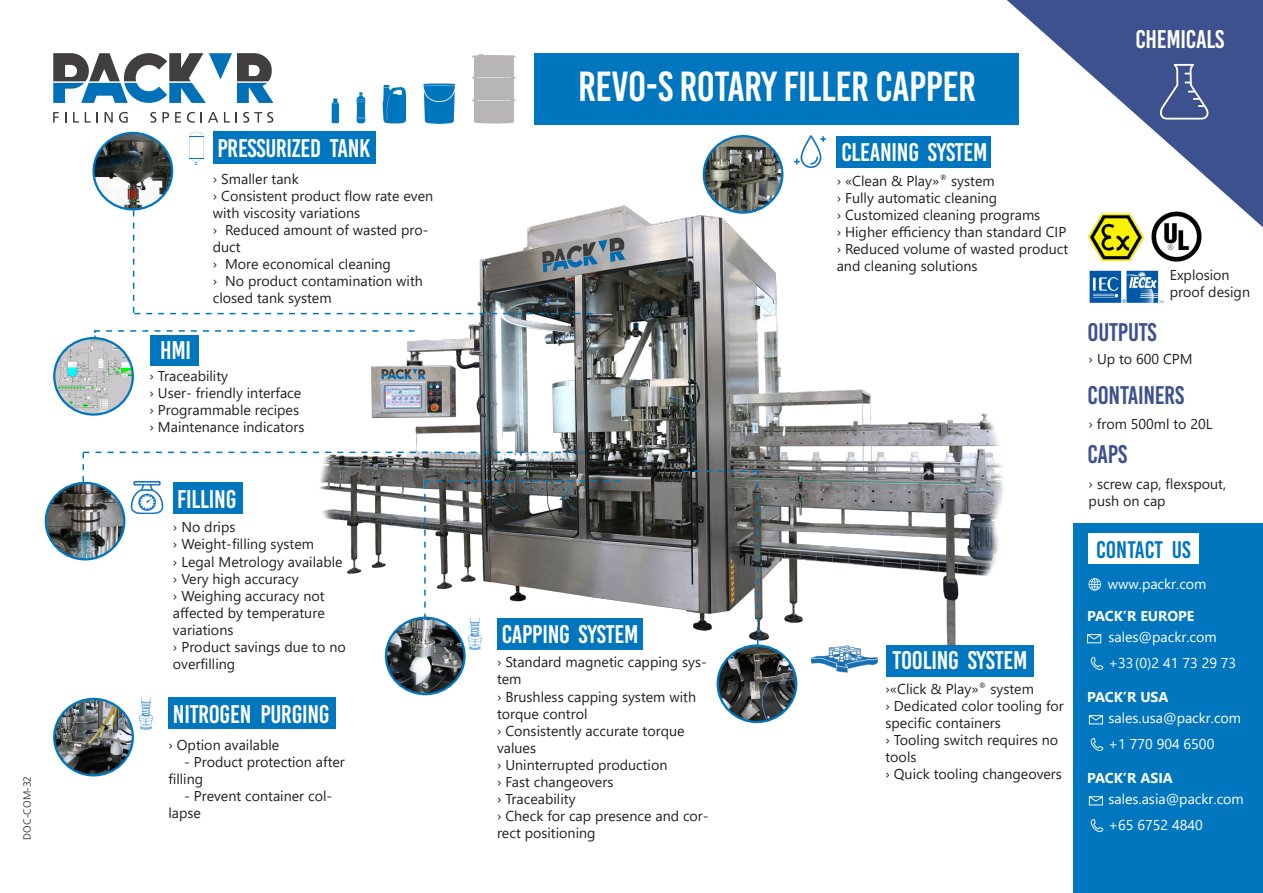
<style>
.page{position:relative;width:1263px;height:893px;background:#fff}
.page>*{position:absolute;margin:0;border:0;box-sizing:border-box;transform-origin:0 0}
.t1{font:42px "Bebas Kai";letter-spacing:-.01em;color:#fff}
.t2{font:25.5px "Bebas Kai";letter-spacing:-.01em;color:#fff}
.t3{font:25.5px "Bebas Kai";letter-spacing:-.01em;color:#3c518e}
.t4{font:24px "Bebas Kai";color:#0076be}
.t5{font:14.25px/17.1px "Segoe UI";color:#231f20}
.t6{font:14.25px "Segoe UI";color:#fff}
.t7{font:700 14.25px "Segoe UI";color:#fff}
.t8{font:300 10.5px "Frutiger";color:#231f20}
</style>
<div class="page">
<img style="left:289px;top:182px;width:714px;height:482px">
<svg style="left:53px;top:53px;width:220px;height:50px"></svg>
<svg style="left:53px;top:112px;width:6px;height:11px"></svg>
<svg style="left:73px;top:112px;width:6px;height:11px"></svg>
<svg style="left:85px;top:112px;width:13px;height:11px"></svg>
<svg style="left:105px;top:112px;width:8px;height:11px"></svg>
<svg style="left:119px;top:112px;width:9px;height:11px"></svg>
<svg style="left:150px;top:112px;width:6px;height:11px"></svg>
<svg style="left:162px;top:112px;width:7px;height:11px"></svg>
<svg style="left:175px;top:112px;width:6px;height:11px"></svg>
<svg style="left:187px;top:112px;width:8px;height:11px"></svg>
<svg style="left:208px;top:112px;width:10px;height:11px"></svg>
<svg style="left:224px;top:112px;width:6px;height:11px"></svg>
<svg style="left:243px;top:112px;width:30px;height:11px"></svg>
<svg style="left:332px;top:98px;width:7px;height:25px"></svg>
<svg style="left:356px;top:92px;width:9px;height:31px"></svg>
<svg style="left:423px;top:84px;width:32px;height:40px"></svg>
<svg style="left:472px;top:54px;width:44px;height:70px;background:#c0bdbe"></svg>
<svg style="left:383px;top:85px;width:23px;height:39px"></svg>
<div style="left:534px;top:53px;width:484px;height:72px;background:#0076be"></div>
<div style="left:1074px;top:524px;width:189px;height:369px;background:#0076be"></div>
<div style="left:1089px;top:534px;width:110px;height:30px;background:#fff"></div>
<svg style="left:1087px;top:634px;width:14px;height:9px"></svg>
<svg style="left:1090px;top:657px;width:13px;height:13px"></svg>
<svg style="left:1089px;top:715px;width:14px;height:9px"></svg>
<svg style="left:1090px;top:738px;width:13px;height:13px"></svg>
<svg style="left:1089px;top:796px;width:14px;height:9px"></svg>
<svg style="left:1090px;top:819px;width:13px;height:13px"></svg>
<svg style="left:1088px;top:578px;width:13px;height:13px"></svg>
<img style="left:794px;top:136px;width:32px;height:32px">
<div style="left:836px;top:136px;width:155px;height:32px;background:#0076be"></div>
<div style="left:497px;top:618px;width:146px;height:32px;background:#0076be"></div>
<img style="left:806px;top:642px;width:76px;height:31px">
<div style="left:886px;top:644px;width:147px;height:32px;background:#0076be"></div>
<svg style="left:189px;top:132px;width:15px;height:33px"></svg>
<div style="left:213px;top:132px;width:163px;height:32px;background:#0076be"></div>
<div style="left:151px;top:335px;width:48px;height:30px;background:#0076be"></div>
<img style="left:704px;top:136px;width:78px;height:77px">
<div style="left:703px;top:135px;width:80px;height:79px;border:2px solid #0076be;border-radius:50%"></div>
<img style="left:94px;top:133px;width:78px;height:76px">
<div style="left:92px;top:132px;width:81px;height:78px;border:2px solid #0076be;border-radius:50%"></div>
<img style="left:386px;top:650px;width:78px;height:44px">
<div style="left:385px;top:617px;width:81px;height:78px;border:2px solid #0076be;border-radius:50%"></div>
<img style="left:718px;top:646px;width:78px;height:76px">
<div style="left:716px;top:644px;width:81px;height:79px;border:2px solid #0076be;border-radius:50%"></div>
<img style="left:54px;top:338px;width:79px;height:75px">
<div style="left:53px;top:337px;width:81px;height:79px;border:2px solid #0076be;border-radius:50%"></div>
<svg style="left:139px;top:697px;width:14px;height:32px"></svg>
<div style="left:169px;top:697px;width:167px;height:32px;background:#0076be"></div>
<img style="left:54px;top:699px;width:79px;height:76px">
<div style="left:53px;top:698px;width:81px;height:78px;border:2px solid #0076be;border-radius:50%"></div>
<img style="left:46px;top:483px;width:36px;height:76px">
<svg style="left:133px;top:210px;width:459px;height:104px"></svg>
<svg style="left:94px;top:330px;width:321px;height:8px"></svg>
<svg style="left:82px;top:452px;width:539px;height:198px"></svg>
<svg style="left:682px;top:470px;width:76px;height:175px"></svg>
<svg style="left:1007px;top:0;width:256px;height:227px"></svg>
<svg style="left:1159px;top:64px;width:50px;height:56px;background:#56689c"></svg>
<img style="left:1089px;top:214px;width:54px;height:46px">
<img style="left:1089px;top:270px;width:75px;height:33px">
<img style="left:1151px;top:211px;width:51px;height:51px">
<p class="t8" style="left:21px;top:840px;width:66px;rotate:-90deg">DOC-COM-32</p>
<p class="t2" style="left:160px;top:337px;width:32px">HMI</p>
<p class="t2" style="left:217px;top:135px;width:154px">PRESSURIZED TANK</p>
<p class="t5" style="left:213px;top:169px;width:87px">› Smaller tank</p>
<p class="t5" style="left:213px;top:186px;width:222px">› Consistent product flow rate even with viscosity variations</p>
<p class="t5" style="left:213px;top:220px;width:217px">› Reduced amount of wasted pro&shy;duct</p>
<p class="t5" style="left:213px;top:254px;width:180px">› More economical cleaning</p>
<p class="t5" style="left:213px;top:271px;width:212px">› No product contamination with closed tank system</p>
<p class="t5" style="left:150px;top:366px;width:80px">› Traceability</p>
<p class="t5" style="left:150px;top:383px;width:153px">› User- friendly interface</p>
<p class="t5" style="left:150px;top:400px;width:151px">› Programmable recipes</p>
<p class="t5" style="left:150px;top:417px;width:156px">› Maintenance indicators</p>
<p class="t2" style="left:177px;top:485px;width:61px">FILLING</p>
<p class="t5" style="left:173px;top:517px;width:64px">› No drips</p>
<p class="t5" style="left:173px;top:535px;width:171px">› Weight-filling system<br>› Legal Metrology available</p>
<p class="t5" style="left:173px;top:569px;width:127px">› Very high accuracy</p>
<p class="t5" style="left:173px;top:586px;width:153px;text-align:justify">› Weighing accuracy not affected by temperature variations</p>
<p class="t5" style="left:173px;top:637px;width:174px">› Product savings due to no overfilling</p>
<p class="t2" style="left:173px;top:700px;width:158px">NITROGEN PURGING</p>
<p class="t5" style="left:168px;top:735px;width:112px">› Option available</p>
<p class="t5" style="left:168px;top:752px;width:178px;text-indent:16px">- Product protection after filling</p>
<p class="t5" style="left:168px;top:786px;width:165px;text-indent:16px">- Prevent container col&shy;lapse</p>
<p class="t1" style="left:578px;top:64px;width:399px">REVO-S ROTARY FILLER CAPPER</p>
<p class="t2" style="left:841px;top:138px;width:148px">CLEANING SYSTEM</p>
<p class="t5" style="left:837px;top:171px;width:160px">› «Clean &amp; Play»<sup>®</sup> system</p>
<p class="t5" style="left:837px;top:188px;width:205px">› Fully automatic cleaning<br>› Customized cleaning programs</p>
<p class="t5" style="left:837px;top:222px;width:233px">› Higher efficiency than standard CIP › Reduced volume of wasted product and cleaning solutions</p>
<p class="t2" style="left:502px;top:621px;width:138px">CAPPING SYSTEM</p>
<p class="t5" style="left:497px;top:652px;width:211px">› Standard magnetic capping sys&shy;tem</p>
<p class="t5" style="left:497px;top:687px;width:201px">› Brushless capping system with torque control</p>
<p class="t5" style="left:497px;top:721px;width:189px">› Consistently accurate torque values</p>
<p class="t5" style="left:497px;top:755px;width:172px">› Uninterrupted production</p>
<p class="t5" style="left:497px;top:772px;width:118px">› Fast changeovers</p>
<p class="t5" style="left:497px;top:789px;width:80px">› Traceability</p>
<p class="t5" style="left:497px;top:806px;width:213px">› Check for cap presence and cor&shy;rect positioning</p>
<p class="t2" style="left:892px;top:647px;width:136px">TOOLING SYSTEM</p>
<p class="t5" style="left:885px;top:679px;width:150px">›«Click &amp; Play»<sup>®</sup> system</p>
<p class="t5" style="left:885px;top:696px;width:180px">› Dedicated color tooling for specific containers</p>
<p class="t5" style="left:885px;top:730px;width:174px">› Tooling switch requires no tools</p>
<p class="t5" style="left:885px;top:764px;width:178px">› Quick tooling changeovers</p>
<p class="t2" style="left:1135px;top:26px;width:90px">CHEMICALS</p>
<p class="t3" style="left:1087px;top:318px;width:70px">OUTPUTS</p>
<p class="t5" style="left:1170px;top:265px;width:82px">Explosion proof design</p>
<p class="t5" style="left:1089px;top:349px;width:106px">› Up to 600 CPM</p>
<p class="t3" style="left:1087px;top:381px;width:98px">CONTAINERS</p>
<p class="t5" style="left:1089px;top:414px;width:125px">› from 500ml to 20L</p>
<p class="t3" style="left:1087px;top:440px;width:41px">CAPS</p>
<p class="t5" style="left:1089px;top:474px;width:139px">› screw cap, flexspout, push on cap</p>
<p class="t4" style="left:1096px;top:537px;width:96px">CONTACT US</p>
<p class="t6" style="left:1108px;top:570px;width:100px">www.packr.com</p>
<p class="t7" style="left:1087px;top:602px;width:109px">PACK’R EUROPE</p>
<p class="t6" style="left:1108px;top:624px;width:110px">sales@packr.com</p>
<p class="t6" style="left:1108px;top:649px;width:129px">+33(0)2 41 73 29 73</p>
<p class="t7" style="left:1087px;top:683px;width:83px">PACK’R USA</p>
<p class="t6" style="left:1108px;top:705px;width:134px">sales.usa@packr.com</p>
<p class="t6" style="left:1108px;top:730px;width:107px">+1 770 904 6500</p>
<p class="t7" style="left:1087px;top:764px;width:87px">PACK’R ASIA</p>
<p class="t6" style="left:1108px;top:786px;width:137px">sales.asia@packr.com</p>
<p class="t6" style="left:1108px;top:811px;width:96px">+65 6752 4840</p>
</div>
